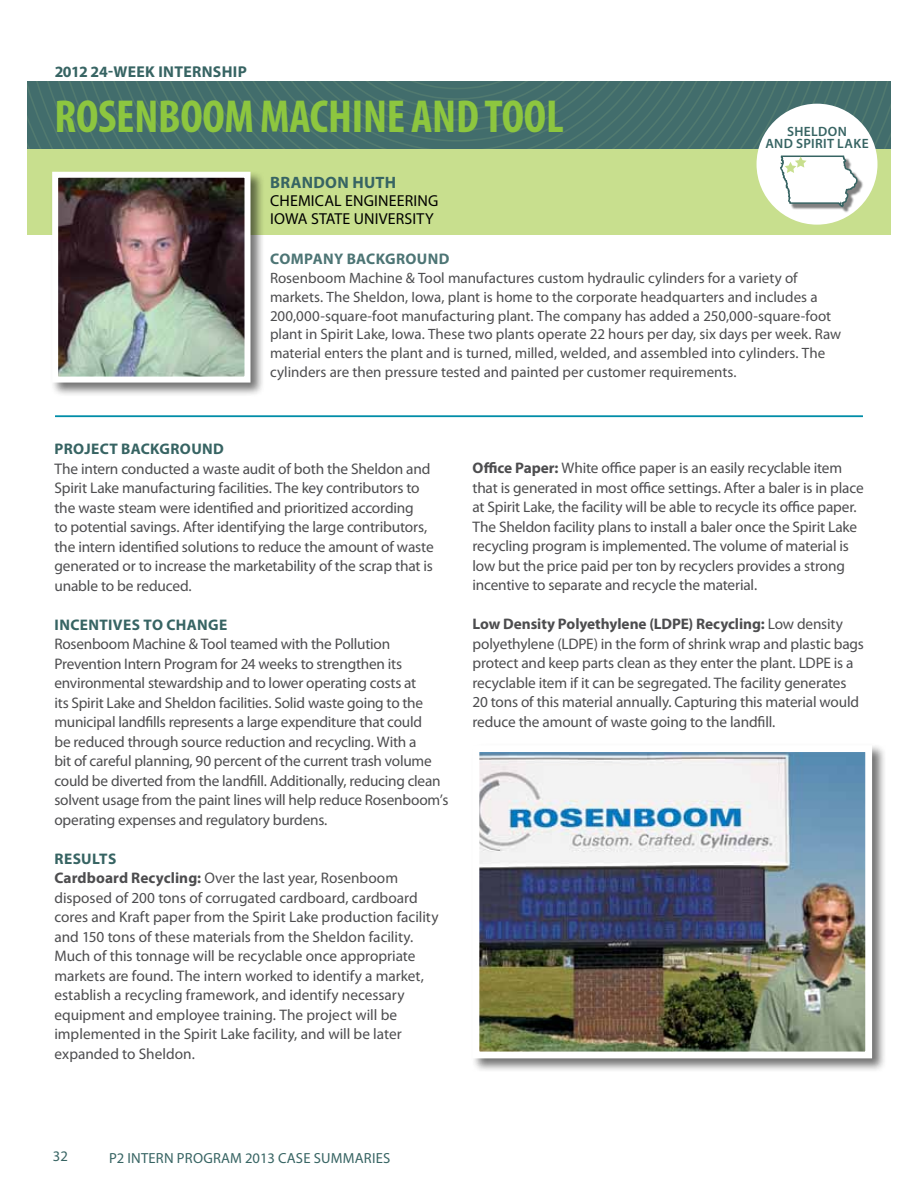
<style>
.page{position:relative;width:918px;height:1188px;background:#fff}
.page>*{position:absolute;margin:0;border:0;box-sizing:border-box;transform-origin:0 0}
.t1{font:700 condensed 46.5px "Myriad Pro";letter-spacing:-.005em;color:#8dc63f}
.t2{font:700 16.5px "Myriad Pro";letter-spacing:.02em;color:#376463}
.t3{font:15.9px "Myriad Pro";letter-spacing:.01em;color:#000}
.t4{font:700 15.75px "Myriad Pro";letter-spacing:.02em;color:#376463}
.t5{font:15.3px/19.5px "Myriad Pro";letter-spacing:-.01em;color:#4d4d4f}
.t6{font:700 15.3px "Myriad Pro";letter-spacing:.025em;color:#376463}
.t7{font:700 15.3px "Myriad Pro";letter-spacing:.025em;color:#4d7575}
.t8{font:15px/18.8px "Myriad Pro";color:#4d4d4f}
.t9{font:14.7px "Myriad Pro";letter-spacing:.015em;color:#376463}
.t10{font:600 13.5px/12px "Myriad Pro";color:#376463}
.s1{font-weight:700;color:#376463}
.s2{font-weight:700}
</style>
<div class="page">
<div style="left:27px;top:148px;width:864px;height:87px;background:#c8df8e"></div>
<svg style="left:27px;top:81px;width:864px;height:67px;background:#446e6c"></svg>
<div style="left:757px;top:104px;width:121px;height:121px;background:#fff;border-radius:50%"></div>
<hr style="left:55px;top:416px;width:808px;height:1px;background:#008da8">
<div style="left:50px;top:170px;width:215px;height:227px;background:#000;opacity:.55"></div>
<img style="left:59px;top:179px;width:184px;height:197px">
<div style="left:52px;top:172px;width:198px;height:211px;border:6px solid #fff"></div>
<div style="left:783px;top:158px;width:81px;height:56px;background:#000;opacity:.5"></div>
<svg style="left:780px;top:155px;width:78px;height:55px"></svg>
<div style="left:471px;top:743px;width:416px;height:330px;background:#000;opacity:.55"></div>
<img style="left:480px;top:753px;width:384px;height:297px">
<div style="left:472px;top:745px;width:400px;height:313px;border:7px solid #fff"></div>
<p class="t4" style="left:55px;top:61px;width:192px">2012 24-WEEK INTERNSHIP</p>
<h1 class="t1" style="left:54px;top:87px;width:229px">ROSENBOOM MACH</h1>
<h1 class="t1" style="left:352px;top:87px;width:210px">INE AND TOOL</h1>
<p class="t2" style="left:270px;top:171px;width:125px">BRANDON HUTH</p>
<p class="t3" style="left:270px;top:191px;width:20px">Chemical</p>
<p class="t3" style="left:345px;top:191px;width:18px">Engineering</p>
<p class="t3" style="left:270px;top:209px;width:16px">Iowa</p>
<p class="t3" style="left:311px;top:209px;width:17px">State</p>
<p class="t3" style="left:354px;top:209px;width:43px">University</p>
<p class="t10" style="left:765px;top:125px;width:73px;text-indent:22px">SHELDON<br>AN D SPIRIT</p>
<p class="t10" style="left:837px;top:137px;width:9px">LAKE</p>
<p class="t7" style="left:270px;top:249px;width:179px">COMPANY BACKGROUND</p>
<p class="t8" style="left:270px;top:268px;width:573px">Rosenboom Machine &amp; Tool manufactures custom hydraulic cylinders for a variety of markets. The Sheldon, Iowa, plant is home to the corporate headquarters and includes a 200,000-square-foot manufacturing plant. The company has added a 250,000-square-foot plant in Spirit Lake, Iowa. These two plants operate 22 hours per day, six days per week. Raw material enters the plant and is turned, milled, welded, and assembled into cylinders. The cylinders are then pressure tested and painted per customer requirements.</p>
<p class="t6" style="left:55px;top:439px;width:169px">PROJECT BACKGROUND</p>
<p class="t5" style="left:54px;top:458px;width:381px">The intern conducted a waste audit of both the Sheldon and Spirit Lake manufacturing facilities. The key contributors to the waste steam were identified and prioritized according<br>to potential savings. After identifying the large contributors, the intern identified solutions to reduce the amount of waste generated or to increase the marketability of the scrap that is unable to be reduced.</p>
<p class="t6" style="left:55px;top:614px;width:174px">INCENTIVES TO CHANGE</p>
<p class="t5" style="left:54px;top:634px;width:396px">Rosenboom Machine &amp; Tool teamed with the Pollution Prevention Intern Program for 24 weeks to strengthen its environmental stewardship and to lower operating costs at<br>its Spirit Lake and Sheldon facilities. Solid waste going to the municipal landfills represents a large expenditure that could<br>be reduced through source reduction and recycling. With a<br>bit of careful planning, 90 percent of the current trash volume could be diverted from the landfill. Additionally, reducing clean solvent usage from the paint lines will help reduce Rosenboom’s operating expenses and regulatory burdens.</p>
<p class="t5" style="left:54px;top:848px;width:386px"><span class="s1">RESULTS<br></span><span class="s2">CARDBOARD RECYCLING:</span> Over the last year, Rosenboom disposed of 200 tons of corrugated cardboard, cardboard cores and Kraft paper from the Spirit Lake production facility and 150 tons of these materials from the Sheldon facility.<br>Much of this tonnage will be recyclable once appropriate markets are found. The intern worked to identify a market, establish a recycling framework, and identify necessary equipment and employee training. The project will be implemented in the Spirit Lake facility, and will be later expanded to Sheldon.</p>
<p class="t5" style="left:473px;top:458px;width:393px"><span class="s2">OFFICE PAPER:</span> White office paper is an easily recyclable item that is generated in most office settings. After a baler is in place at Spirit Lake, the facility will be able to recycle its office paper.<br>The Sheldon facility plans to install a baler once the Spirit Lake recycling program is implemented. The volume of material is low but the price paid per ton by recyclers provides a strong incentive to separate and recycle the material.</p>
<p class="t5" style="left:473px;top:614px;width:393px"><span class="s2">LOW DENSITY POLYETHYLENE (LDPE) RECYCLING:</span> Low density polyethylene (LDPE) in the form of shrink wrap and plastic bags protect and keep parts clean as they enter the plant. LDPE is a recyclable item if it can be segregated. The facility generates 20 tons of this material annually. Capturing this material would reduce the amount of waste going to the landfill.</p>
<p class="t9" style="left:53px;top:1147px;width:16px">32</p>
<p class="t9" style="left:109px;top:1149px;width:283px">P2 INTERN PROGRAM 2013 CASE SUMMARIES</p>
</div>
